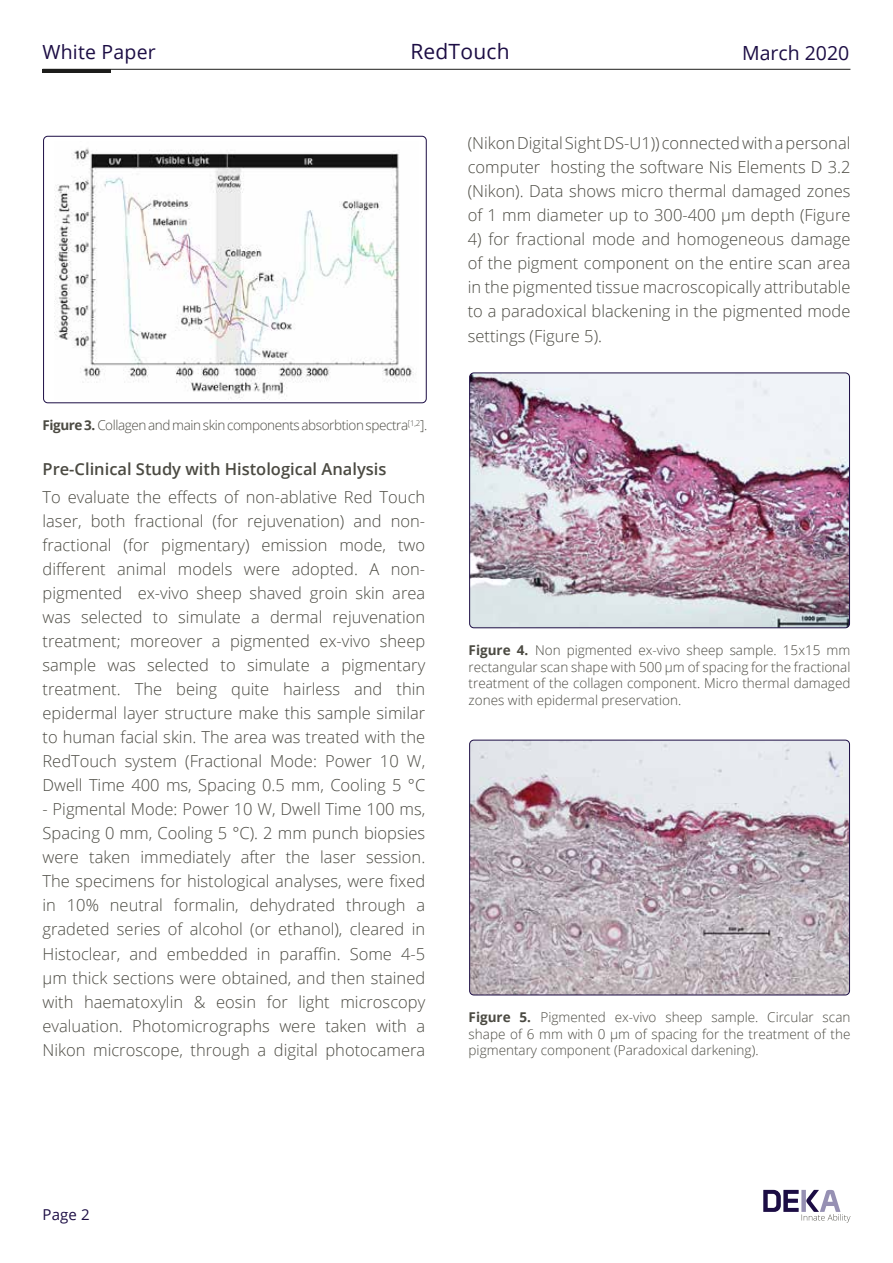
<style>
.page{position:relative;width:893px;height:1263px;background:#fff}
.page>*{position:absolute;margin:0;border:0;box-sizing:border-box;transform-origin:0 0}
.t1{font:21px "Open Sans";letter-spacing:.01em;color:#1c0d44}
.t2{font:19.5px "Open Sans";letter-spacing:.01em;color:#1c0d44}
.t3{font:300 16.5px/24px "Open Sans";color:#4b4a42;text-align:justify}
.t4{font:600 16.5px "Open Sans";color:#4b4a42}
.t5{font:15px "Open Sans";color:#1c0d44}
.t6{font:300 13.5px/16.5px "Open Sans";color:#4b4a42;text-align:justify}
.t7{font:300 13.5px "Open Sans";letter-spacing:-.03em;color:#4b4a42}
.s1{font-weight:700}
</style>
<div class="page">
<svg style="left:763px;top:1190px;width:87px;height:32px"></svg>
<hr style="left:43px;top:69px;width:807px;height:1px;background:#1d1d1b">
<hr style="left:43px;top:69px;width:68px;height:4px;background:#1d1d1b">
<img style="left:55px;top:148px;width:359px;height:252px">
<div style="left:43px;top:136px;width:383px;height:267px;border:1px solid #1c0d44;border-radius:4px"></div>
<img style="left:470px;top:373px;width:379px;height:255px">
<div style="left:469px;top:373px;width:381px;height:255px;border:1px solid #1c0d44;border-radius:4px"></div>
<img style="left:470px;top:740px;width:379px;height:255px">
<div style="left:469px;top:740px;width:381px;height:255px;border:1px solid #1c0d44;border-radius:4px"></div>
<p class="t2" style="left:43px;top:39px;width:115px">White Paper</p>
<p class="t1" style="left:410px;top:37px;width:101px">RedTouch</p>
<p class="t2" style="left:742px;top:39px;width:109px">March 2020</p>
<p class="t7" style="left:43px;top:416px;width:386px"><span class="s1">Figure 3.</span> Collagen and main skin components absorbtion spectra<sup>[1,2</sup>].</p>
<p class="t4" style="left:43px;top:458px;width:346px">Pre-Clinical Study with Histological Analysis</p>
<p class="t3" style="left:43px;top:485px;width:384px">To evaluate the effects of non-ablative Red Touch laser, both fractional (for rejuvenation) and non&shy;fractional (for pigmentary) emission mode, two different animal models were adopted. A non&shy;pigmented ex-vivo sheep shaved groin skin area was selected to simulate a dermal rejuvenation treatment; moreover a pigmented ex-vivo sheep sample was selected to simulate a pigmentary treatment. The being quite hairless and thin epidermal layer structure make this sample similar to human facial skin. The area was treated with the RedTouch system (Fractional Mode: Power 10 W, Dwell Time 400 ms, Spacing 0.5 mm, Cooling 5 °C</p>
<p class="t3" style="left:43px;top:797px;width:384px">- Pigmental Mode: Power 10 W, Dwell Time 100 ms, Spacing 0 mm, Cooling 5 °C). 2 mm punch biopsies were taken immediately after the laser session.<br>The specimens for histological analyses, were fixed in 10% neutral formalin, dehydrated through a gradeted series of alcohol (or ethanol), cleared in Histoclear, and embedded in paraffin. Some 4-5 μm thick sections were obtained, and then stained with haematoxylin &amp; eosin for light microscopy evaluation. Photomicrographs were taken with a Nikon microscope, through a digital photocamera</p>
<p class="t3" style="left:468px;top:130px;width:384px">(Nikon Digital Sight DS-U1)) connected with a personal computer hosting the software Nis Elements D 3.2 (Nikon). Data shows micro thermal damaged zones of 1 mm diameter up to 300-400 µm depth (Figure</p>
<p class="t3" style="left:468px;top:226px;width:384px">4) for fractional mode and homogeneous damage of the pigment component on the entire scan area in the pigmented tissue macroscopically attributable to a paradoxical blackening in the pigmented mode</p>
<p class="t3" style="left:468px;top:324px;width:136px">settings (Figure 5).</p>
<p class="t6" style="left:469px;top:642px;width:383px"><span class="s1">Figure 4.</span> Non pigmented ex-vivo sheep sample. 15x15 mm rectangular scan shape with 500 µm of spacing for the fractional treatment of the collagen component. Micro thermal damaged zones with epidermal preservation.</p>
<p class="t6" style="left:469px;top:1009px;width:383px"><span class="s1">Figure 5.</span> Pigmented ex-vivo sheep sample. Circular scan shape of 6 mm with 0 µm of spacing for the treatment of the pigmentary component (Paradoxical darkening).</p>
<p class="t5" style="left:43px;top:1204px;width:49px">Page 2</p>
</div>
